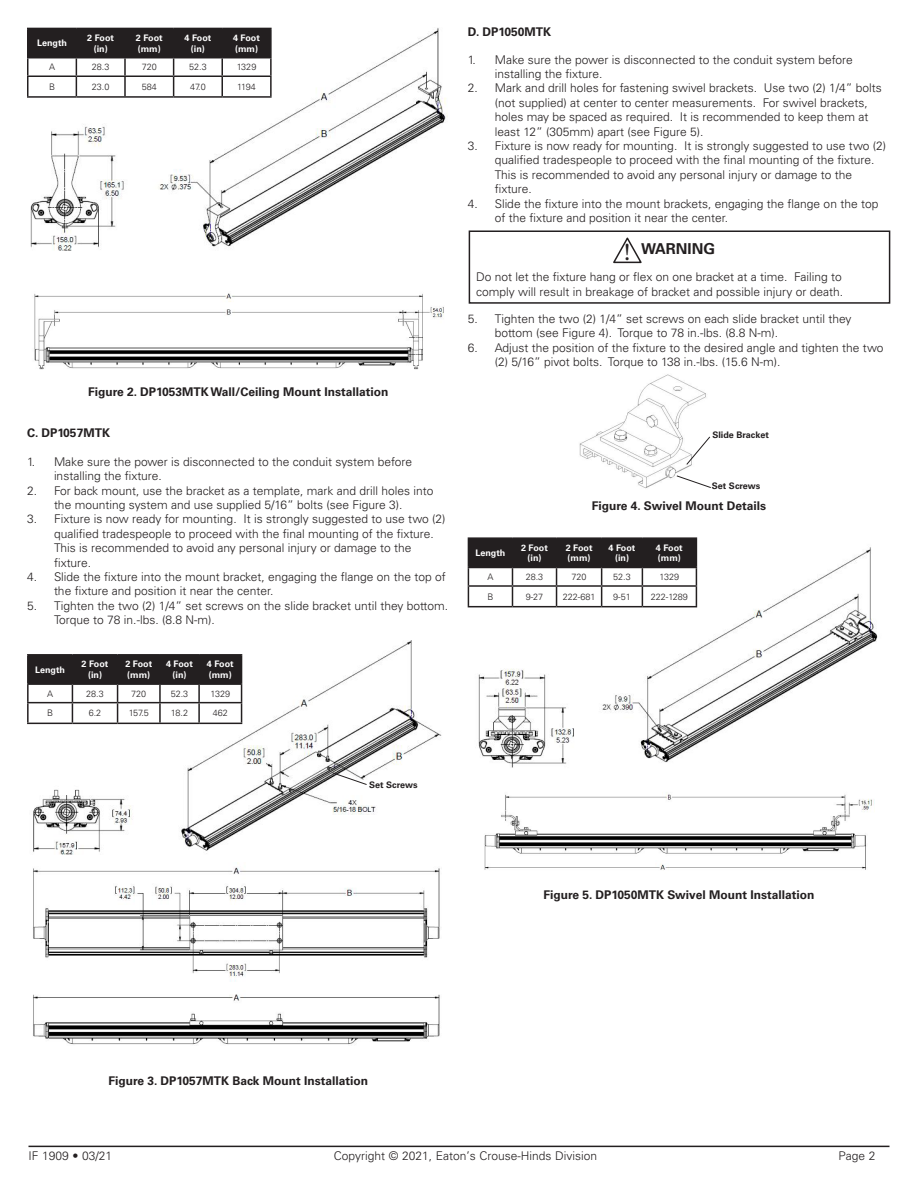
<style>
.page{position:relative;width:918px;height:1188px;background:#fff}
.page>*{position:absolute;margin:0;border:0;box-sizing:border-box;transform-origin:0 0}
.t1{font:23.1px "Georgia";color:#231f20}
.t2{font:700 15px "Univers LT Std";color:#231f20}
.t3{font:300 12px/14.4px "Univers LT Std";color:#231f20}
.t4{font:700 12px "Univers LT Std";color:#231f20}
.t5{font:700 9px/10.8px "Univers LT Std";color:#fff;text-align:center}
.t6{font:300 9px "Univers LT Std";color:#231f20}
.t7{font:700 9px "Univers LT Std";color:#231f20}
</style>
<div class="page">
<img style="left:33px;top:641px;width:409px;height:214px">
<svg style="left:332px;top:772px;width:36px;height:13px"></svg>
<hr style="left:28px;top:1146px;width:862px;height:1px;background:#231f20">
<img style="left:27px;top:27px;width:421px;height:223px">
<img style="left:34px;top:293px;width:410px;height:77px">
<img style="left:33px;top:867px;width:407px;height:178px">
<img style="left:484px;top:794px;width:391px;height:76px">
<img style="left:478px;top:539px;width:400px;height:229px">
<div style="left:469px;top:230px;width:421px;height:74px;border:2px solid #231f20"></div>
<svg style="left:613px;top:237px;width:29px;height:27px"></svg>
<div style="left:33px;top:33px;width:183px;height:72px;background:#fff"></div>
<svg style="left:27px;top:28px;width:245px;height:68px"></svg>
<hr style="left:27px;top:96px;width:49px;height:2px;background:#231f20">
<hr style="left:76px;top:96px;width:49px;height:2px;background:#231f20">
<hr style="left:125px;top:96px;width:49px;height:2px;background:#231f20">
<hr style="left:174px;top:96px;width:48px;height:2px;background:#231f20">
<hr style="left:222px;top:96px;width:50px;height:2px;background:#231f20">
<div style="left:27px;top:659px;width:153px;height:67px;background:#ebeaea"></div>
<hr style="left:27px;top:654px;width:45px;height:2px;background:#231f20">
<hr style="left:72px;top:654px;width:46px;height:2px;background:#231f20">
<hr style="left:118px;top:654px;width:42px;height:2px;background:#231f20">
<hr style="left:160px;top:654px;width:39px;height:2px;background:#231f20">
<hr style="left:199px;top:654px;width:43px;height:2px;background:#231f20">
<svg style="left:27px;top:655px;width:215px;height:68px"></svg>
<hr style="left:27px;top:723px;width:45px;height:1px;background:#231f20">
<hr style="left:72px;top:723px;width:46px;height:1px;background:#231f20">
<hr style="left:118px;top:723px;width:42px;height:1px;background:#231f20">
<hr style="left:160px;top:723px;width:39px;height:1px;background:#231f20">
<hr style="left:199px;top:723px;width:43px;height:1px;background:#231f20">
<div style="left:468px;top:555px;width:166px;height:80px;background:#fff"></div>
<hr style="left:468px;top:537px;width:44px;height:2px;background:#231f20">
<hr style="left:512px;top:537px;width:45px;height:2px;background:#231f20">
<hr style="left:557px;top:537px;width:45px;height:2px;background:#231f20">
<hr style="left:602px;top:537px;width:40px;height:2px;background:#231f20">
<hr style="left:642px;top:537px;width:55px;height:2px;background:#231f20">
<svg style="left:468px;top:539px;width:229px;height:67px"></svg>
<hr style="left:468px;top:606px;width:44px;height:1px;background:#231f20">
<hr style="left:512px;top:606px;width:45px;height:1px;background:#231f20">
<hr style="left:557px;top:606px;width:45px;height:1px;background:#231f20">
<hr style="left:602px;top:606px;width:40px;height:1px;background:#231f20">
<hr style="left:642px;top:606px;width:55px;height:1px;background:#231f20">
<img style="left:579px;top:374px;width:127px;height:115px">
<svg style="left:676px;top:475px;width:35px;height:14px"></svg>
<svg style="left:686px;top:436px;width:24px;height:29px"></svg>
<p class="t5" style="left:37px;top:38px;width:32px">Length</p>
<p class="t5" style="left:87px;top:32px;width:28px">2 Foot (in)</p>
<p class="t5" style="left:136px;top:32px;width:28px;text-align:left">2 Foot (mm)</p>
<p class="t5" style="left:185px;top:32px;width:28px">4 Foot (in)</p>
<p class="t5" style="left:233px;top:32px;width:28px;text-align:left">4 Foot (mm)</p>
<p class="t6" style="left:49px;top:62px;width:8px">A</p>
<p class="t6" style="left:92px;top:62px;width:19px">28.3</p>
<p class="t6" style="left:142px;top:62px;width:17px">720</p>
<p class="t6" style="left:189px;top:62px;width:19px">52.3</p>
<p class="t6" style="left:237px;top:62px;width:21px">1329</p>
<p class="t6" style="left:49px;top:81px;width:8px">B</p>
<p class="t6" style="left:92px;top:81px;width:19px">23.0</p>
<p class="t6" style="left:142px;top:81px;width:17px">584</p>
<p class="t6" style="left:190px;top:81px;width:17px">47.0</p>
<p class="t6" style="left:237px;top:81px;width:20px">1194</p>
<p class="t4" style="left:88px;top:384px;width:302px">Figure 2. DP1053MTK Wall/Ceiling Mount Installation</p>
<p class="t4" style="left:27px;top:426px;width:85px">C. DP1057MTK</p>
<p class="t3" style="left:54px;top:454px;width:360px;text-indent:-27px">1. Make sure the power is disconnected to the conduit system before installing the fixture.</p>
<p class="t3" style="left:27px;top:483px;width:408px;text-align:center">2. For back mount, use the bracket as a template, mark and drill holes into the mounting system and use supplied 5/16” bolts (see Figure 3).</p>
<p class="t3" style="left:54px;top:512px;width:393px;text-indent:-27px">3. Fixture is now ready for mounting. It is strongly suggested to use two (2) qualified tradespeople to proceed with the final mounting of the fixture.<br>This is recommended to avoid any personal injury or damage to the fixture.</p>
<p class="t3" style="left:54px;top:570px;width:393px;text-indent:-27px">4. Slide the fixture into the mount bracket, engaging the flange on the top of the fixture and position it near the center.</p>
<p class="t3" style="left:54px;top:598px;width:396px;text-indent:-27px">5. Tighten the two (2) 1/4” set screws on the slide bracket until they bottom.<br>Torque to 78 in.-lbs. (8.8 N-m).</p>
<p class="t5" style="left:35px;top:664px;width:32px">Length</p>
<p class="t5" style="left:82px;top:659px;width:28px">2 Foot (in)</p>
<p class="t5" style="left:125px;top:659px;width:28px;text-align:left">2 Foot (mm)</p>
<p class="t5" style="left:166px;top:659px;width:28px">4 Foot (in)</p>
<p class="t5" style="left:207px;top:659px;width:28px;text-align:left">4 Foot (mm)</p>
<p class="t6" style="left:47px;top:688px;width:8px">A</p>
<p class="t6" style="left:86px;top:688px;width:19px">28.3</p>
<p class="t6" style="left:131px;top:688px;width:17px">720</p>
<p class="t6" style="left:171px;top:688px;width:19px">52.3</p>
<p class="t6" style="left:211px;top:688px;width:21px">1329</p>
<p class="t6" style="left:47px;top:708px;width:8px">B</p>
<p class="t6" style="left:89px;top:708px;width:14px">6.2</p>
<p class="t6" style="left:129px;top:708px;width:22px">157.5</p>
<p class="t6" style="left:171px;top:708px;width:19px">18.2</p>
<p class="t6" style="left:213px;top:708px;width:17px">462</p>
<p class="t4" style="left:468px;top:24px;width:85px">D. DP1050MTK</p>
<p class="t3" style="left:495px;top:52px;width:360px;text-indent:-27px">1. Make sure the power is disconnected to the conduit system before installing the fixture.</p>
<p class="t3" style="left:495px;top:81px;width:389px;text-indent:-27px">2. Mark and drill holes for fastening swivel brackets. Use two (2) 1/4” bolts (not supplied) at center to center measurements. For swivel brackets, holes may be spaced as required. It is recommended to keep them at least 12” (305mm) apart (see Figure 5).</p>
<p class="t3" style="left:495px;top:139px;width:393px;text-indent:-27px">3. Fixture is now ready for mounting. It is strongly suggested to use two (2) qualified tradespeople to proceed with the final mounting of the fixture.<br>This is recommended to avoid any personal injury or damage to the fixture.</p>
<p class="t3" style="left:495px;top:196px;width:385px;text-indent:-27px">4. Slide the fixture into the mount brackets, engaging the flange on the top of the fixture and position it near the center.</p>
<p class="t1" style="left:624px;top:239px;width:9px">!</p>
<p class="t2" style="left:641px;top:240px;width:75px">WARNING</p>
<p class="t3" style="left:476px;top:270px;width:369px">Do not let the fixture hang or flex on one bracket at a time. Failing to comply will result in breakage of bracket and possible injury or death.</p>
<p class="t3" style="left:495px;top:311px;width:358px;text-indent:-27px">5. Tighten the two (2) 1/4” set screws on each slide bracket until they bottom (see Figure 4). Torque to 78 in.-lbs. (8.8 N-m).</p>
<p class="t3" style="left:495px;top:340px;width:390px;text-indent:-27px">6. Adjust the position of the fixture to the desired angle and tighten the two (2) 5/16” pivot bolts. Torque to 138 in.-lbs. (15.6 N-m).</p>
<p class="t7" style="left:712px;top:430px;width:58px">Slide Bracket</p>
<p class="t7" style="left:712px;top:481px;width:50px">Set Screws</p>
<p class="t4" style="left:592px;top:499px;width:176px">Figure 4. Swivel Mount Details</p>
<p class="t5" style="left:475px;top:548px;width:32px">Length</p>
<p class="t5" style="left:521px;top:542px;width:28px">2 Foot (in)</p>
<p class="t5" style="left:566px;top:542px;width:28px;text-align:left">2 Foot (mm)</p>
<p class="t5" style="left:609px;top:542px;width:28px">4 Foot (in)</p>
<p class="t5" style="left:656px;top:542px;width:28px;text-align:left">4 Foot (mm)</p>
<p class="t6" style="left:487px;top:571px;width:8px">A</p>
<p class="t6" style="left:526px;top:571px;width:19px">28.3</p>
<p class="t6" style="left:572px;top:571px;width:17px">720</p>
<p class="t6" style="left:613px;top:571px;width:19px">52.3</p>
<p class="t6" style="left:660px;top:571px;width:21px">1329</p>
<p class="t6" style="left:487px;top:591px;width:8px">B</p>
<p class="t6" style="left:526px;top:591px;width:19px">9-27</p>
<p class="t6" style="left:563px;top:591px;width:34px">222-681</p>
<p class="t6" style="left:613px;top:591px;width:19px">9-51</p>
<p class="t6" style="left:651px;top:591px;width:39px">222-1289</p>
<p class="t7" style="left:369px;top:779px;width:50px">Set Screws</p>
<p class="t4" style="left:544px;top:888px;width:272px">Figure 5. DP1050MTK Swivel Mount Installation</p>
<p class="t4" style="left:108px;top:1074px;width:261px">Figure 3. DP1057MTK Back Mount Installation</p>
<p class="t3" style="left:28px;top:1149px;width:85px">IF 1909 • 03/21</p>
<p class="t3" style="left:334px;top:1149px;width:265px">Copyright © 2021, Eaton’s Crouse-Hinds Division</p>
<p class="t3" style="left:838px;top:1149px;width:39px">Page 2</p>
</div>
